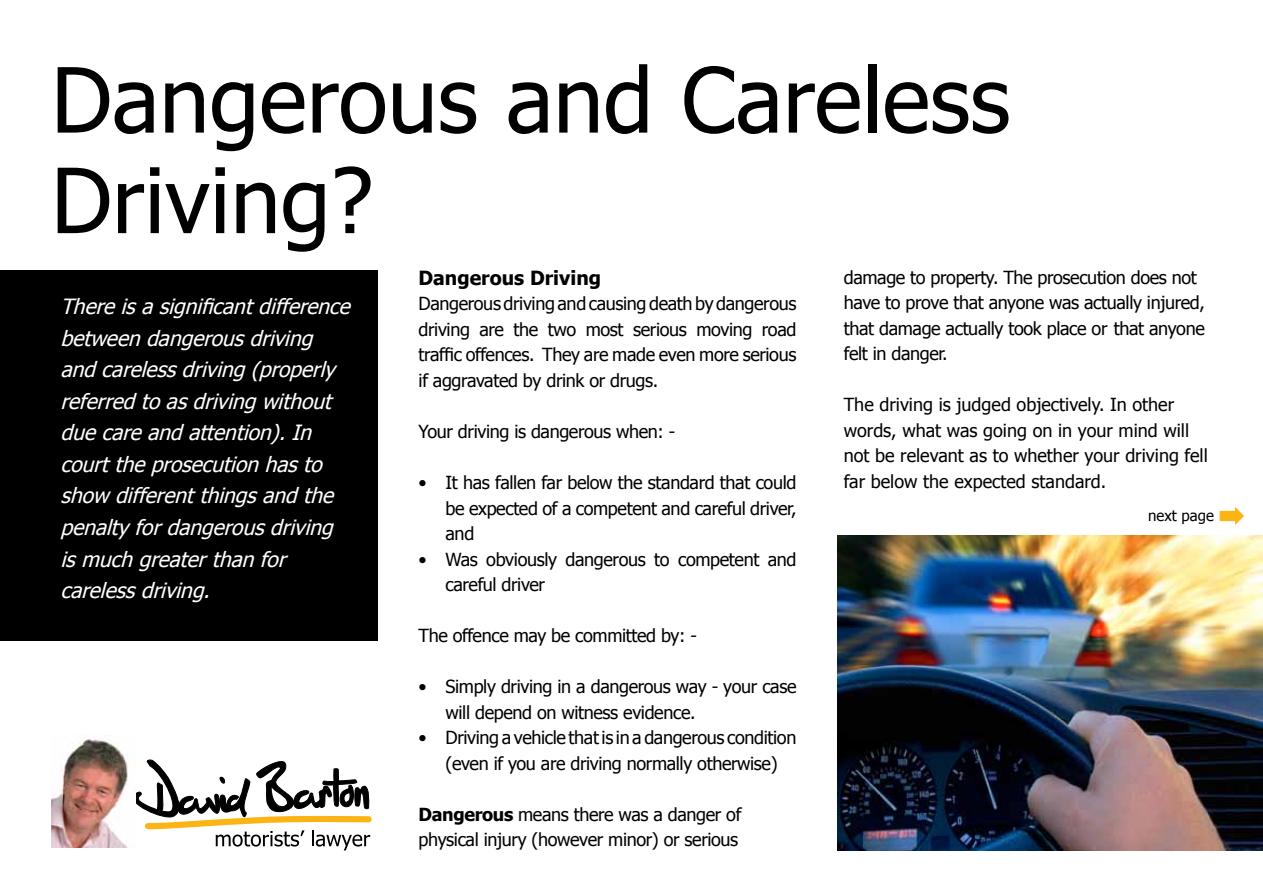
<style>
.page{position:relative;width:1263px;height:893px;background:#fff}
.page>*{position:absolute;margin:0;border:0;box-sizing:border-box;transform-origin:0 0}
.t1{font:90px/100.5px "Tahoma";color:#000}
.t2{font:italic 21px/31.5px "Tahoma";color:#fff}
.t3{font:700 19.5px "Tahoma";color:#000}
.t4{font:18px/25.5px "Tahoma";letter-spacing:-.02em;color:#000}
.t5{font:18px/25.5px "Tahoma";color:#000}
.t6{font:15px "Tahoma";color:#000}
.s1{font-weight:700}
</style>
<div class="page">
<img style="left:837px;top:535px;width:426px;height:315px">
<svg style="left:1219px;top:507px;width:25px;height:18px"></svg>
<svg style="left:123px;top:759px;width:249px;height:91px"></svg>
<img style="left:51px;top:735px;width:84px;height:112px">
<div style="left:0;top:270px;width:378px;height:371px;background:#000"></div>
<h1 class="t1" style="left:51px;top:47px;width:961px">Dangerous and Careless<br>Driving?</h1>
<p class="t2" style="left:60px;top:290px;width:298px">Thereisasignificantdifference betweendangerousdriving andcarelessdriving(properly referredtoasdrivingwithout duecareandattention).In courttheprosecutionhasto show differentthingsandthe penalty fordangerousdriving ismuchgreaterthanfor carelessdriving.</p>
<p class="t3" style="left:418px;top:265px;width:184px">Dangerous Driving</p>
<p class="t4" style="left:418px;top:291px;width:379px;text-align:justify">Dangerous driving and causing death by dangerous driving are the two most serious moving road traffic offences. They are made even more serious if aggravated by drink or drugs.</p>
<p class="t4" style="left:418px;top:418px;width:258px">Your driving is dangerous when: -</p>
<p class="t4" style="left:445px;top:469px;width:352px;text-align:justify;text-indent:-27px">• It has fallen far below the standard that could be expected of a competent and careful driver, and</p>
<p class="t4" style="left:445px;top:546px;width:352px;text-indent:-27px">• Was obviously dangerous to competent and careful driver</p>
<p class="t4" style="left:418px;top:622px;width:280px">The offence may be committed by: -</p>
<p class="t4" style="left:445px;top:673px;width:352px;text-indent:-27px">• Simply driving in a dangerous way - your case will depend on witness evidence.</p>
<p class="t4" style="left:418px;top:724px;width:379px;text-align:center">• Driving a vehicle that is in a dangerous condition (even if you are driving normally otherwise)</p>
<p class="t4" style="left:418px;top:801px;width:324px"><span class="s1">Dangerous</span> means there was a danger of physical injury (however minor) or serious</p>
<p class="t4" style="left:844px;top:264px;width:363px">damage to property. The prosecution does not have to prove that anyone was actually injured, that damage actually took place or that anyone felt in danger.</p>
<p class="t5" style="left:844px;top:391px;width:366px">The driving is judged objectively. In other words, what was going on in your mind will not be relevant as to whether your driving fell far below the expected standard.</p>
<p class="t6" style="left:1148px;top:506px;width:67px">next page</p>
</div>
